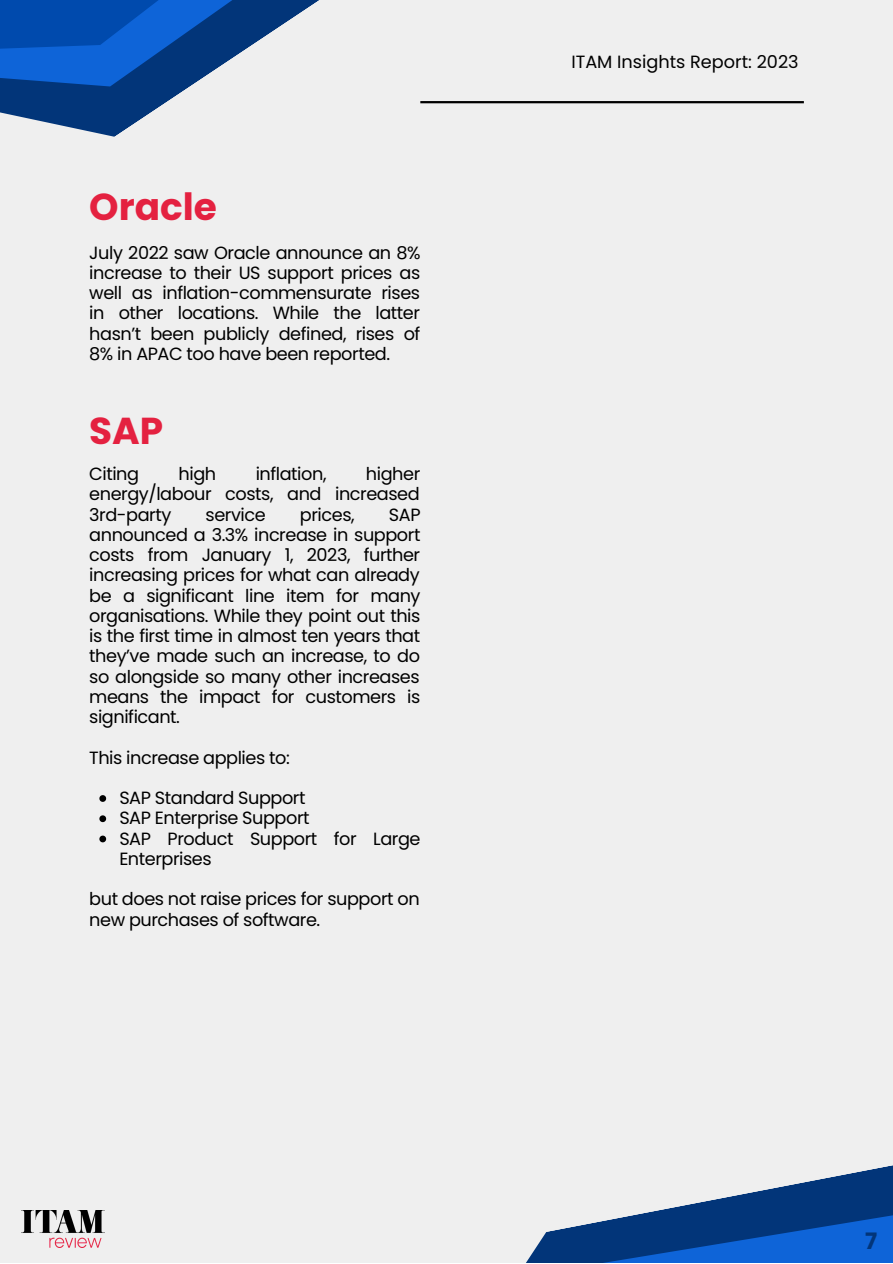
<style>
.page{position:relative;width:893px;height:1264px;background:#fff}
.page>*{position:absolute;margin:0;border:0;box-sizing:border-box;transform-origin:0 0}
.t1{font:700 37.5px "Poppins";color:#e42140}
.t2{font:700 22.65px "Poppins";color:#023579}
.t3{font:17.7px/20.2px "Poppins";letter-spacing:-.025em;color:#000;text-align:justify}
.t4{font:17.7px "Poppins";color:#000}
</style>
<div class="page">
<div style="left:0;top:0;width:892px;height:1262px;background:#efefef"></div>
<svg style="left:526px;top:1173px;width:366px;height:89px"></svg>
<svg style="left:0;top:0;width:483px;height:137px"></svg>
<hr style="left:420px;top:101px;width:383px;height:2px;background:#000">
<svg style="left:99px;top:795px;width:7px;height:6px"></svg>
<svg style="left:99px;top:815px;width:7px;height:7px"></svg>
<svg style="left:99px;top:835px;width:7px;height:7px"></svg>
<img style="left:21px;top:1210px;width:83px;height:36px">
<p class="t1" style="left:89px;top:180px;width:129px">Oracle</p>
<p class="t3" style="left:89px;top:242px;width:333px">July 2022 saw Oracle announce an 8% increase to their US support prices as well as inflation-commensurate rises in other locations. While the latter hasn’t been publicly defined, rises of 8% in APAC too have been reported.</p>
<p class="t1" style="left:89px;top:404px;width:76px">SAP</p>
<p class="t3" style="left:89px;top:464px;width:51px">Citing</p>
<p class="t3" style="left:179px;top:464px;width:39px">high</p>
<p class="t3" style="left:256px;top:464px;width:72px">inflation,</p>
<p class="t3" style="left:89px;top:464px;width:332px;text-indent:277px">higher energy/labour costs, and increased 3rd-party</p>
<p class="t3" style="left:205px;top:504px;width:62px">service</p>
<p class="t3" style="left:300px;top:504px;width:56px">prices,</p>
<p class="t3" style="left:89px;top:504px;width:333px;text-indent:299px">SAP announced a 3.3% increase in support costs from January 1, 2023, further increasing prices for what can already be a significant line item for many organisations. While they point out this is the first time in almost ten years that they’ve made such an increase, to do so alongside so many other increases means the impact for customers is significant.</p>
<p class="t3" style="left:89px;top:747px;width:202px">This increase applies to:</p>
<p class="t3" style="left:119px;top:787px;width:188px">SAP Standard Support</p>
<p class="t3" style="left:119px;top:808px;width:192px">SAP Enterprise Support</p>
<p class="t3" style="left:119px;top:828px;width:303px">SAP Product Support for Large<br>Enterprises</p>
<p class="t3" style="left:89px;top:889px;width:332px">but does not raise prices for support on new purchases of software.</p>
<p class="t4" style="left:571px;top:49px;width:229px">ITAM Insights Report: 2023</p>
<p class="t2" style="left:865px;top:1224px;width:14px">7</p>
</div>
